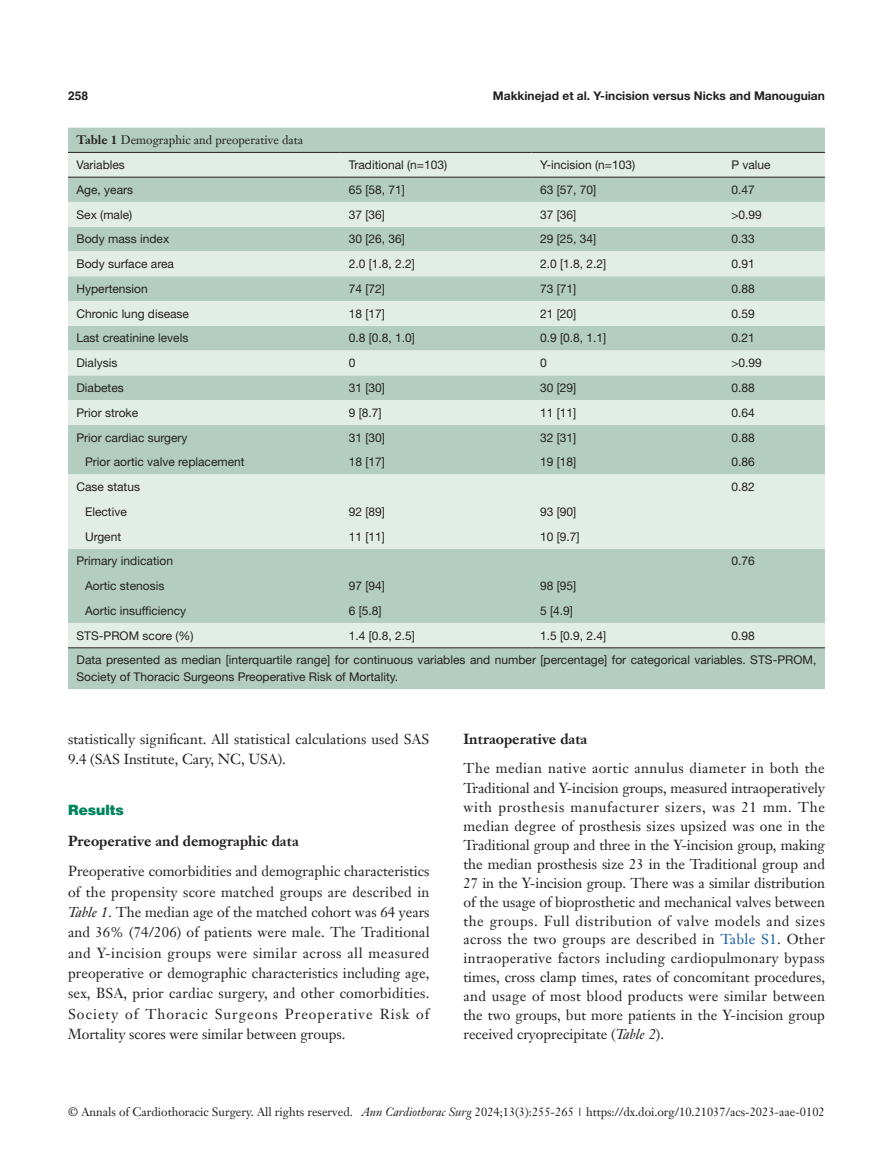
<style>
.page{position:relative;width:893px;height:1170px;background:#fff}
.page>*{position:absolute;margin:0;border:0;box-sizing:border-box;transform-origin:0 0}
.t1{font:14.25px/18.9px "Janson Text LT";letter-spacing:.005em;color:#231f20;text-align:justify}
._2ji-6_5{font:700 14.25px "Janson Text LT";color:#231f20}
._1ji-6_5{font:900 14.25px "Helvetica";color:#00845c}
.C-biaoge{font:12px/16.5px "Helvetica Neue LT Pro";color:#231f20}
.C-biaoge-2{font:12px "Janson Text LT";color:#231f20}
.t2{font:700 12px "Helvetica Neue LT Pro";color:#231f20}
.t3{font:700 12px "Helvetica";color:#231f20}
.s1{font-weight:700}
.s2{font-style:italic}
.s3{color:#175d9e}
</style>
<div class="page">
<div style="left:68px;top:128px;width:757px;height:561px;background:#b3cec1"></div>
<svg style="left:68px;top:153px;width:757px;height:494px;background:#cbddd4"></svg>
<hr style="left:68px;top:177px;width:272px;height:1px;background:#231f20">
<hr style="left:340px;top:177px;width:191px;height:1px;background:#231f20">
<hr style="left:531px;top:177px;width:192px;height:1px;background:#231f20">
<hr style="left:723px;top:177px;width:102px;height:1px;background:#231f20">
<hr style="left:68px;top:152px;width:272px;height:1px;background:#231f20">
<hr style="left:340px;top:152px;width:191px;height:1px;background:#231f20">
<hr style="left:531px;top:152px;width:192px;height:1px;background:#231f20">
<hr style="left:723px;top:152px;width:102px;height:1px;background:#231f20">
<hr style="left:68px;top:647px;width:272px;height:1px;background:#231f20">
<hr style="left:340px;top:647px;width:191px;height:1px;background:#231f20">
<hr style="left:531px;top:647px;width:192px;height:1px;background:#231f20">
<hr style="left:723px;top:647px;width:102px;height:1px;background:#231f20">
<p class="t3" style="left:68px;top:88px;width:22px">258</p>
<p class="t2" style="left:493px;top:88px;width:333px">Makkinejad et al. Y-incision versus Nicks and Manouguian</p>
<p class="C-biaoge-2" style="left:77px;top:132px;width:228px"><span class="s1">Table 1</span> Demographic and preoperative data</p>
<p class="C-biaoge" style="left:77px;top:156px;width:50px">Variables</p>
<p class="C-biaoge" style="left:349px;top:156px;width:100px">Traditional (n=103)</p>
<p class="C-biaoge" style="left:540px;top:156px;width:97px">Y-incision (n=103)</p>
<p class="C-biaoge" style="left:731px;top:156px;width:41px">P value</p>
<p class="C-biaoge" style="left:77px;top:181px;width:58px">Age, years</p>
<p class="C-biaoge" style="left:349px;top:181px;width:58px">65 [58, 71]</p>
<p class="C-biaoge" style="left:540px;top:181px;width:58px">63 [57, 70]</p>
<p class="C-biaoge" style="left:731px;top:181px;width:25px">0.47</p>
<p class="C-biaoge" style="left:77px;top:206px;width:57px">Sex (male)</p>
<p class="C-biaoge" style="left:349px;top:206px;width:38px">37 [36]</p>
<p class="C-biaoge" style="left:540px;top:206px;width:38px">37 [36]</p>
<p class="C-biaoge" style="left:731px;top:206px;width:32px">&gt;0.99</p>
<p class="C-biaoge" style="left:77px;top:230px;width:94px">Body mass index</p>
<p class="C-biaoge" style="left:349px;top:230px;width:58px">30 [26, 36]</p>
<p class="C-biaoge" style="left:540px;top:230px;width:58px">29 [25, 34]</p>
<p class="C-biaoge" style="left:731px;top:230px;width:25px">0.33</p>
<p class="C-biaoge" style="left:77px;top:255px;width:99px">Body surface area</p>
<p class="C-biaoge" style="left:349px;top:255px;width:68px">2.0 [1.8, 2.2]</p>
<p class="C-biaoge" style="left:540px;top:255px;width:68px">2.0 [1.8, 2.2]</p>
<p class="C-biaoge" style="left:731px;top:255px;width:25px">0.91</p>
<p class="C-biaoge" style="left:77px;top:280px;width:73px">Hypertension</p>
<p class="C-biaoge" style="left:349px;top:280px;width:38px">74 [72]</p>
<p class="C-biaoge" style="left:540px;top:280px;width:38px">73 [71]</p>
<p class="C-biaoge" style="left:731px;top:280px;width:25px">0.88</p>
<p class="C-biaoge" style="left:77px;top:305px;width:114px">Chronic lung disease</p>
<p class="C-biaoge" style="left:349px;top:305px;width:38px">18 [17]</p>
<p class="C-biaoge" style="left:540px;top:305px;width:38px">21 [20]</p>
<p class="C-biaoge" style="left:731px;top:305px;width:25px">0.59</p>
<p class="C-biaoge" style="left:77px;top:329px;width:113px">Last creatinine levels</p>
<p class="C-biaoge" style="left:349px;top:329px;width:68px">0.8 [0.8, 1.0]</p>
<p class="C-biaoge" style="left:540px;top:329px;width:68px">0.9 [0.8, 1.1]</p>
<p class="C-biaoge" style="left:731px;top:329px;width:25px">0.21</p>
<p class="C-biaoge" style="left:77px;top:354px;width:42px">Dialysis</p>
<p class="C-biaoge" style="left:349px;top:354px;width:8px">0</p>
<p class="C-biaoge" style="left:540px;top:354px;width:8px">0</p>
<p class="C-biaoge" style="left:731px;top:354px;width:32px">&gt;0.99</p>
<p class="C-biaoge" style="left:77px;top:379px;width:49px">Diabetes</p>
<p class="C-biaoge" style="left:349px;top:379px;width:38px">31 [30]</p>
<p class="C-biaoge" style="left:540px;top:379px;width:38px">30 [29]</p>
<p class="C-biaoge" style="left:731px;top:379px;width:25px">0.88</p>
<p class="C-biaoge" style="left:77px;top:404px;width:63px">Prior stroke</p>
<p class="C-biaoge" style="left:349px;top:404px;width:34px">9 [8.7]</p>
<p class="C-biaoge" style="left:540px;top:404px;width:38px">11 [11]</p>
<p class="C-biaoge" style="left:731px;top:404px;width:25px">0.64</p>
<p class="C-biaoge" style="left:77px;top:428px;width:112px">Prior cardiac surgery</p>
<p class="C-biaoge" style="left:349px;top:428px;width:38px">31 [30]</p>
<p class="C-biaoge" style="left:540px;top:428px;width:38px">32 [31]</p>
<p class="C-biaoge" style="left:731px;top:428px;width:25px">0.88</p>
<p class="C-biaoge" style="left:85px;top:453px;width:161px">Prior aortic valve replacement</p>
<p class="C-biaoge" style="left:349px;top:453px;width:38px">18 [17]</p>
<p class="C-biaoge" style="left:540px;top:453px;width:38px">19 [18]</p>
<p class="C-biaoge" style="left:731px;top:453px;width:25px">0.86</p>
<p class="C-biaoge" style="left:77px;top:478px;width:65px">Case status</p>
<p class="C-biaoge" style="left:731px;top:478px;width:25px">0.82</p>
<p class="C-biaoge" style="left:85px;top:503px;width:43px">Elective</p>
<p class="C-biaoge" style="left:349px;top:503px;width:38px">92 [89]</p>
<p class="C-biaoge" style="left:540px;top:503px;width:38px">93 [90]</p>
<p class="C-biaoge" style="left:85px;top:528px;width:38px">Urgent</p>
<p class="C-biaoge" style="left:349px;top:528px;width:38px">11 [11]</p>
<p class="C-biaoge" style="left:540px;top:528px;width:41px">10 [9.7]</p>
<p class="C-biaoge" style="left:77px;top:552px;width:98px">Primary indication</p>
<p class="C-biaoge" style="left:731px;top:552px;width:25px">0.76</p>
<p class="C-biaoge" style="left:85px;top:577px;width:81px">Aortic stenosis</p>
<p class="C-biaoge" style="left:349px;top:577px;width:38px">97 [94]</p>
<p class="C-biaoge" style="left:540px;top:577px;width:38px">98 [95]</p>
<p class="C-biaoge" style="left:85px;top:602px;width:103px">Aortic insufficiency</p>
<p class="C-biaoge" style="left:349px;top:602px;width:34px">6 [5.8]</p>
<p class="C-biaoge" style="left:540px;top:602px;width:34px">5 [4.9]</p>
<p class="C-biaoge" style="left:77px;top:627px;width:119px">STS-PROM score (%)</p>
<p class="C-biaoge" style="left:349px;top:627px;width:68px">1.4 [0.8, 2.5]</p>
<p class="C-biaoge" style="left:540px;top:627px;width:68px">1.5 [0.9, 2.4]</p>
<p class="C-biaoge" style="left:731px;top:627px;width:25px">0.98</p>
<p class="C-biaoge" style="left:77px;top:651px;width:741px">Data presented as median [interquartile range] for continuous variables and number [percentage] for categorical variables. STS-PROM,<br>Society of Thoracic Surgeons Preoperative Risk of Mortality.</p>
<p class="t1" style="left:68px;top:728px;width:363px;line-height:20.2px">statistically significant. All statistical calculations used SAS<br>9.4 (SAS Institute, Cary, NC, USA).</p>
<p class="_1ji-6_5" style="left:68px;top:800px;width:58px">Results</p>
<p class="_2ji-6_5" style="left:68px;top:831px;width:232px">Preoperative and demographic data</p>
<p class="t1" style="left:68px;top:861px;width:363px;line-height:20.2px">Preoperative comorbidities and demographic characteristics of the propensity score matched groups are described in <span class="s2">Table 1</span>. The median age of the matched cohort was 64 years and 36% (74/206) of patients were male. The Traditional and Y-incision groups were similar across all measured preoperative or demographic characteristics including age, sex, BSA, prior cardiac surgery, and other comorbidities.<br>Society of Thoracic Surgeons Preoperative Risk of Mortality scores were similar between groups.</p>
<p class="_2ji-6_5" style="left:463px;top:729px;width:125px">Intraoperative data</p>
<p class="t1" style="left:463px;top:758px;width:363px">The median native aortic annulus diameter in both the Traditional and Y-incision groups, measured intraoperatively with prosthesis manufacturer sizers, was 21 mm. The median degree of prosthesis sizes upsized was one in the Traditional group and three in the Y-incision group, making the median prosthesis size 23 in the Traditional group and 27 in the Y-incision group. There was a similar distribution of the usage of bioprosthetic and mechanical valves between the groups. Full distribution of valve models and sizes across the two groups are described in <span class="s3">Table S1</span>. Other intraoperative factors including cardiopulmonary bypass times, cross clamp times, rates of concomitant procedures, and usage of most blood products were similar between the two groups, but more patients in the Y-incision group received cryoprecipitate (<span class="s2">Table 2</span>).</p>
<p class="C-biaoge-2" style="left:68px;top:1104px;width:758px">© Annals of Cardiothoracic Surgery. All rights reserved. <span class="s2">Ann Cardiothorac Surg</span> 2024;13(3):255-265 | https://dx.doi.org/10.21037/acs-2023-aae-0102</p>
</div>
